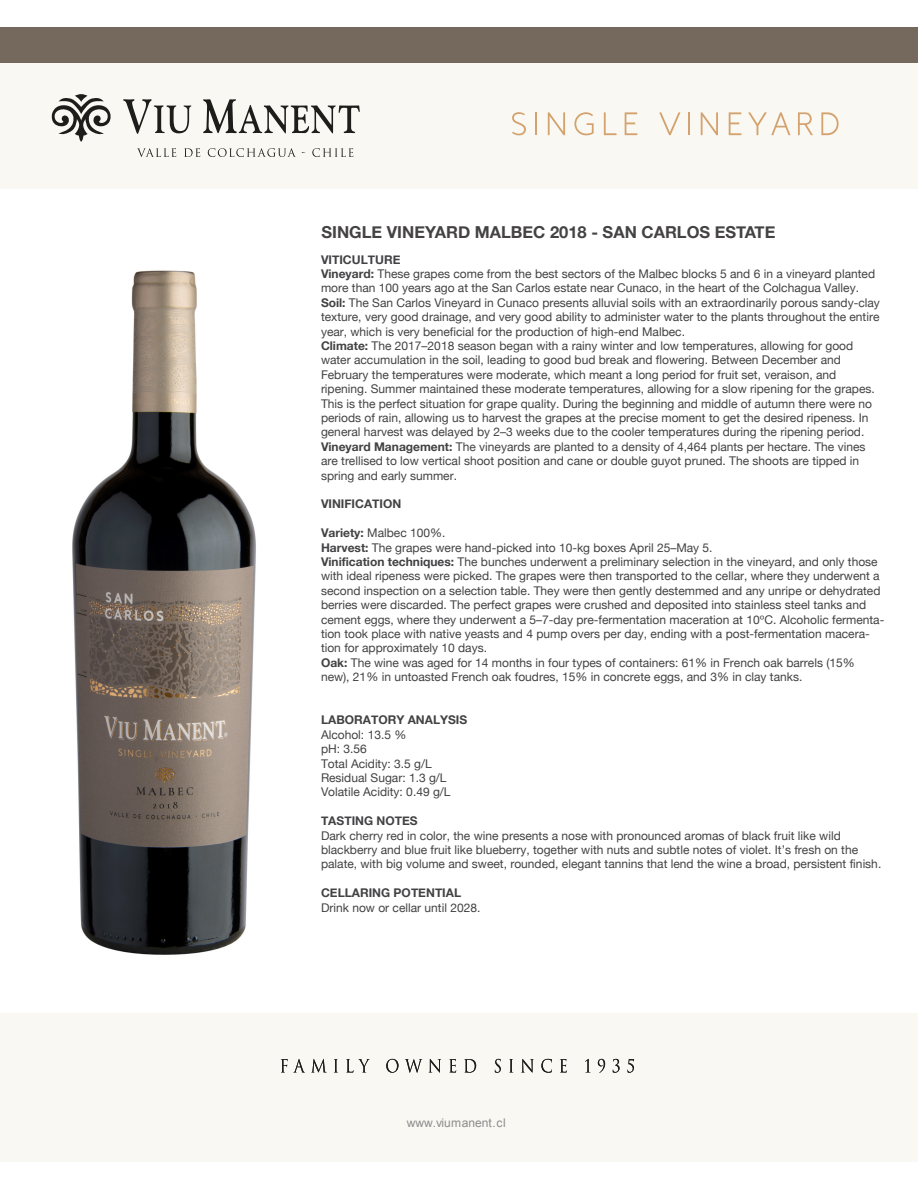
<style>
.page{position:relative;width:918px;height:1188px;background:#fff}
.page>*{position:absolute;margin:0;border:0;box-sizing:border-box;transform-origin:0 0}
.t1{font:700 16.5px "Helvetica Neue";color:#444243}
.t2{font:12px/14.4px "Helvetica Neue";color:#424143}
.t3{font:700 12px "Helvetica Neue";color:#424143}
.t4{font:12px "Arial";color:#8f8b8e}
.s1{font-weight:700}
</style>
<div class="page">
<img style="left:72px;top:270px;width:184px;height:685px">
<div style="left:0;top:64px;width:918px;height:125px;background:#f9f8f2"></div>
<div style="left:0;top:1013px;width:918px;height:148px;background:#f9f8f2"></div>
<svg style="left:51px;top:94px;width:60px;height:48px"></svg>
<svg style="left:123px;top:99px;width:68px;height:35px"></svg>
<svg style="left:203px;top:99px;width:157px;height:34px"></svg>
<svg style="left:137px;top:148px;width:39px;height:9px"></svg>
<svg style="left:184px;top:148px;width:16px;height:9px"></svg>
<svg style="left:208px;top:148px;width:88px;height:9px"></svg>
<svg style="left:312px;top:148px;width:41px;height:9px"></svg>
<svg style="left:281px;top:1059px;width:23px;height:13px"></svg>
<svg style="left:312px;top:1059px;width:14px;height:13px"></svg>
<svg style="left:334px;top:1059px;width:4px;height:13px"></svg>
<svg style="left:346px;top:1059px;width:24px;height:14px"></svg>
<svg style="left:386px;top:1059px;width:12px;height:14px"></svg>
<svg style="left:405px;top:1059px;width:17px;height:14px"></svg>
<svg style="left:429px;top:1059px;width:12px;height:14px"></svg>
<svg style="left:449px;top:1059px;width:7px;height:14px"></svg>
<svg style="left:464px;top:1059px;width:12px;height:14px"></svg>
<svg style="left:495px;top:1059px;width:6px;height:14px"></svg>
<svg style="left:509px;top:1059px;width:4px;height:13px"></svg>
<svg style="left:521px;top:1059px;width:13px;height:14px"></svg>
<svg style="left:541px;top:1059px;width:11px;height:14px"></svg>
<svg style="left:560px;top:1059px;width:7px;height:14px"></svg>
<svg style="left:585px;top:1059px;width:4px;height:13px"></svg>
<svg style="left:598px;top:1059px;width:7px;height:14px"></svg>
<svg style="left:613px;top:1059px;width:7px;height:14px"></svg>
<svg style="left:628px;top:1059px;width:6px;height:14px"></svg>
<div style="left:1px;top:27px;width:917px;height:36px;background:#75685d"></div>
<svg style="left:512px;top:112px;width:14px;height:23px"></svg>
<hr style="left:535px;top:112px;width:2px;height:23px;background:#d4a26e">
<svg style="left:548px;top:112px;width:17px;height:23px"></svg>
<svg style="left:574px;top:112px;width:20px;height:23px"></svg>
<svg style="left:604px;top:112px;width:13px;height:23px"></svg>
<svg style="left:625px;top:112px;width:12px;height:23px"></svg>
<svg style="left:659px;top:112px;width:21px;height:23px"></svg>
<hr style="left:688px;top:112px;width:2px;height:23px;background:#d4a26e">
<svg style="left:701px;top:112px;width:17px;height:23px"></svg>
<svg style="left:729px;top:112px;width:12px;height:23px"></svg>
<svg style="left:748px;top:112px;width:42px;height:23px"></svg>
<svg style="left:798px;top:112px;width:15px;height:23px"></svg>
<svg style="left:821px;top:112px;width:18px;height:23px"></svg>
<h1 class="t1" style="left:322px;top:219px;width:455px">SINGLE VINEYARD MALBEC 2018 - SAN CARLOS ESTATE</h1>
<p class="t2" style="left:321px;top:253px;width:560px"><span class="s1">VITICULTURE<br>Vineyard:</span> These grapes come from the best sectors of the Malbec blocks 5 and 6 in a vineyard planted more than 100 years ago at the San Carlos estate near Cunaco, in the heart of the Colchagua Valley.<br><span class="s1">Soil:</span> The San Carlos Vineyard in Cunaco presents alluvial soils with an extraordinarily porous sandy-clay texture, very good drainage, and very good ability to administer water to the plants throughout the entire year, which is very beneficial for the production of high-end Malbec.<br><span class="s1">Climate:</span> The 2017–2018 season began with a rainy winter and low temperatures, allowing for good water accumulation in the soil, leading to good bud break and flowering. Between December and February the temperatures were moderate, which meant a long period for fruit set, veraison, and ripening. Summer maintained these moderate temperatures, allowing for a slow ripening for the grapes.<br>This is the perfect situation for grape quality. During the beginning and middle of autumn there were no periods of rain, allowing us to harvest the grapes at the precise moment to get the desired ripeness. In general harvest was delayed by 2–3 weeks due to the cooler temperatures during the ripening period.<br><span class="s1">Vineyard Management:</span> The vineyards are planted to a density of 4,464 plants per hectare. The vines are trellised to low vertical shoot position and cane or double guyot pruned. The shoots are tipped in spring and early summer.</p>
<p class="t3" style="left:321px;top:495px;width:82px">VINIFICATION</p>
<p class="t2" style="left:321px;top:526px;width:565px"><span class="s1">Variety:</span> Malbec 100%.<br><span class="s1">Harvest:</span> The grapes were hand-picked into 10-kg boxes April 25–May 5.<br><span class="s1">Vinification techniques:</span> The bunches underwent a preliminary selection in the vineyard, and only those with ideal ripeness were picked. The grapes were then transported to the cellar, where they underwent a second inspection on a selection table. They were then gently destemmed and any unripe or dehydrated berries were discarded. The perfect grapes were crushed and deposited into stainless steel tanks and cement eggs, where they underwent a 5–7-day pre-fermentation maceration at 10ºC. Alcoholic fermenta&shy;tion took place with native yeasts and 4 pump overs per day, ending with a post-fermentation macera&shy;tion for approximately 10 days.<br><span class="s1">Oak:</span> The wine was aged for 14 months in four types of containers: 61% in French oak barrels (15% new), 21% in untoasted French oak foudres, 15% in concrete eggs, and 3% in clay tanks.</p>
<p class="t3" style="left:321px;top:711px;width:148px">LABORATORY ANALYSIS</p>
<p class="t2" style="left:321px;top:728px;width:131px">Alcohol: 13.5 %<br>pH: 3.56<br>Total Acidity: 3.5 g/L<br>Residual Sugar: 1.3 g/L<br>Volatile Acidity: 0.49 g/L</p>
<p class="t3" style="left:321px;top:811px;width:98px">TASTING NOTES</p>
<p class="t2" style="left:321px;top:829px;width:562px">Dark cherry red in color, the wine presents a nose with pronounced aromas of black fruit like wild blackberry and blue fruit like blueberry, together with nuts and subtle notes of violet. It’s fresh on the palate, with big volume and sweet, rounded, elegant tannins that lend the wine a broad, persistent finish.</p>
<p class="t3" style="left:321px;top:883px;width:142px">CELLARING POTENTIAL</p>
<p class="t2" style="left:321px;top:901px;width:161px">Drink now or cellar until 2028.</p>
<p class="t4" style="left:407px;top:1115px;width:101px">www.viumanent.cl</p>
</div>
